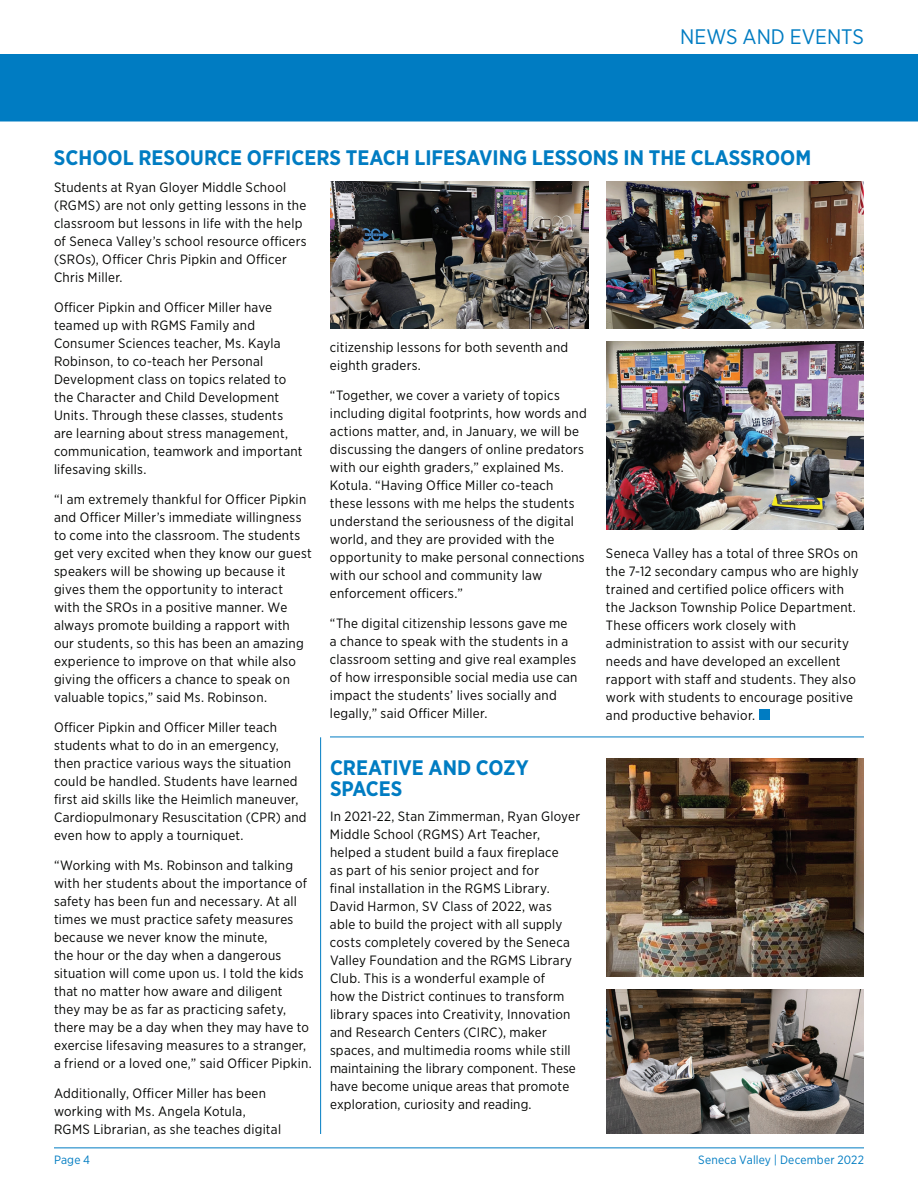
<style>
.page{position:relative;width:918px;height:1188px;background:#fff}
.page>*{position:absolute;margin:0;border:0;box-sizing:border-box;transform-origin:0 0}
.t1{font:700 21px/21px "Gotham Narrow";color:#007cc2}
.t2{font:21px "Gotham Narrow";color:#007cc2}
.t3{font:13.5px/18px "Gotham Narrow";letter-spacing:.02em;color:#040503}
.t4{font:12px "Gotham Narrow";letter-spacing:.015em;color:#007cc2}
</style>
<div class="page">
<hr style="left:54px;top:1148px;width:810px;height:1px;background:#007cc2">
<div style="left:0;top:54px;width:918px;height:68px;background:#007cc2"></div>
<hr style="left:330px;top:737px;width:534px;height:1px;background:#007cc2">
<img style="left:330px;top:181px;width:258px;height:147px">
<img style="left:606px;top:181px;width:258px;height:147px">
<img style="left:606px;top:342px;width:258px;height:187px">
<div style="left:759px;top:709px;width:11px;height:11px;background:#007cc2"></div>
<img style="left:606px;top:758px;width:258px;height:218px">
<img style="left:606px;top:989px;width:258px;height:145px">
<hr style="left:320px;top:737px;width:1px;height:397px;background:#007cc2">
<h1 class="t2" style="left:680px;top:23px;width:185px">NEWS AND EVENTS</h1>
<h1 class="t1" style="left:54px;top:147px;width:759px">SCHOOL RESOURCE OFFICERS TEACH LIFESAVING LESSONS IN THE CLASSROOM</h1>
<p class="t3" style="left:54px;top:178px;width:254px">Students at Ryan Gloyer Middle School (RGMS) are not only getting lessons in the classroom but lessons in life with the help of Seneca Valley’s school resource officers (SROs), Officer Chris Pipkin and Officer Chris Miller.</p>
<p class="t3" style="left:54px;top:298px;width:250px">Officer Pipkin and Officer Miller have teamed up with RGMS Family and Consumer Sciences teacher, Ms. Kayla Robinson, to co-teach her Personal Development class on topics related to the Character and Child Development Units. Through these classes, students are learning about stress management, communication, teamwork and important lifesaving skills.</p>
<p class="t3" style="left:54px;top:490px;width:259px">“I am extremely thankful for Officer Pipkin and Officer Miller’s immediate willingness to come into the classroom. The students get very excited when they know our guest speakers will be showing up because it gives them the opportunity to interact with the SROs in a positive manner. We always promote building a rapport with our students, so this has been an amazing experience to improve on that while also giving the officers a chance to speak on valuable topics,” said Ms. Robinson.</p>
<p class="t3" style="left:54px;top:718px;width:254px">Officer Pipkin and Officer Miller teach students what to do in an emergency, then practice various ways the situation could be handled. Students have learned first aid skills like the Heimlich maneuver, Cardiopulmonary Resuscitation (CPR) and even how to apply a tourniquet.</p>
<p class="t3" style="left:54px;top:856px;width:259px">“Working with Ms. Robinson and talking with her students about the importance of safety has been fun and necessary. At all times we must practice safety measures because we never know the minute,<br>the hour or the day when a dangerous situation will come upon us. I told the kids that no matter how aware and diligent they may be as far as practicing safety, there may be a day when they may have to exercise lifesaving measures to a stranger, a friend or a loved one,” said Officer Pipkin.</p>
<p class="t3" style="left:54px;top:1084px;width:229px">Additionally, Officer Miller has been working with Ms. Angela Kotula,<br>RGMS Librarian, as she teaches digital</p>
<p class="t3" style="left:330px;top:338px;width:240px">citizenship lessons for both seventh and eighth graders.</p>
<p class="t3" style="left:330px;top:386px;width:258px">“Together, we cover a variety of topics including digital footprints, how words and actions matter, and, in January, we will be discussing the dangers of online predators with our eighth graders,” explained Ms.<br>Kotula. “Having Office Miller co-teach these lessons with me helps the students understand the seriousness of the digital world, and they are provided with the opportunity to make personal connections with our school and community law enforcement officers.”</p>
<p class="t3" style="left:330px;top:614px;width:249px">“The digital citizenship lessons gave me a chance to speak with the students in a classroom setting and give real examples of how irresponsible social media use can impact the students’ lives socially and legally,” said Officer Miller.</p>
<p class="t3" style="left:606px;top:544px;width:254px">Seneca Valley has a total of three SROs on the 7-12 secondary campus who are highly trained and certified police officers with the Jackson Township Police Department.<br>These officers work closely with administration to assist with our security needs and have developed an excellent rapport with staff and students. They also work with students to encourage positive and productive behavior.</p>
<h1 class="t1" style="left:330px;top:757px;width:200px">CREATIVE AND COZY<br>SPACES</h1>
<p class="t3" style="left:330px;top:807px;width:252px">In 2021-22, Stan Zimmerman, Ryan Gloyer Middle School (RGMS) Art Teacher, helped a student build a faux fireplace<br>as part of his senior project and for<br>final installation in the RGMS Library.<br>David Harmon, SV Class of 2022, was able to build the project with all supply costs completely covered by the Seneca Valley Foundation and the RGMS Library Club. This is a wonderful example of<br>how the District continues to transform library spaces into Creativity, Innovation and Research Centers (CIRC), maker spaces, and multimedia rooms while still maintaining the library component. These have become unique areas that promote exploration, curiosity and reading.</p>
<p class="t4" style="left:54px;top:1153px;width:38px">Page 4</p>
<p class="t4" style="left:698px;top:1153px;width:167px">Seneca Valley | December 2022</p>
</div>
